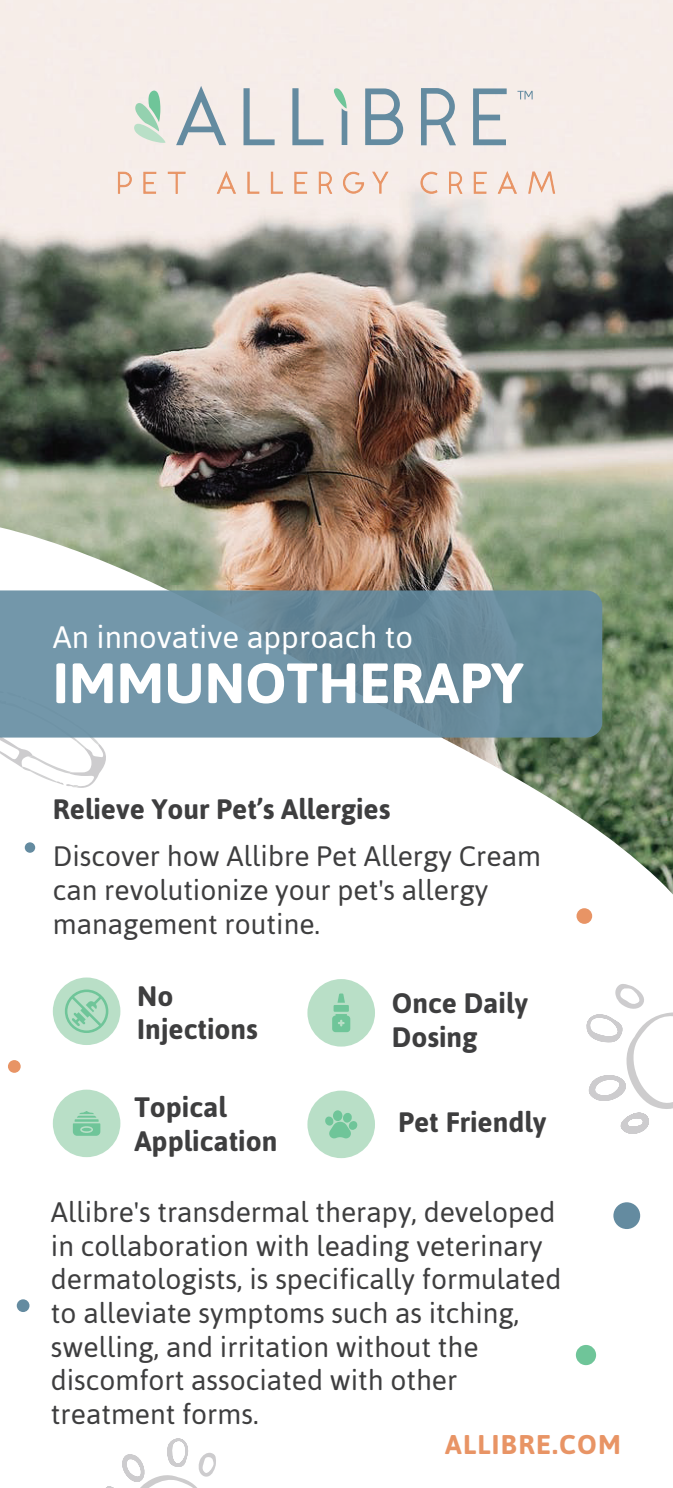
<style>
.page{position:relative;width:673px;height:1488px;background:#fff}
.page>*{position:absolute;margin:0;border:0;box-sizing:border-box;transform-origin:0 0}
.t1{font:700 56.5px "Asap";color:#fff}
.t2{font:31px "Asap";color:#fff}
.t3{font:28px/33.8px "Asap";color:#3e3e3f}
.t4{font:700 28px/33.8px "Asap";color:#3e3e3f}
.t5{font:700 27px "Asap";letter-spacing:.05em;color:#e89465}
</style>
<div class="page">
<img style="left:0;top:0;width:672px;height:515px">
<svg style="left:0;top:515px;width:672px;height:475px"></svg>
<svg style="left:118px;top:172px;width:14px;height:22px"></svg>
<svg style="left:143px;top:172px;width:13px;height:22px"></svg>
<svg style="left:167px;top:172px;width:19px;height:22px"></svg>
<svg style="left:216px;top:170px;width:20px;height:24px"></svg>
<svg style="left:247px;top:172px;width:12px;height:22px"></svg>
<svg style="left:270px;top:172px;width:13px;height:22px"></svg>
<svg style="left:294px;top:172px;width:13px;height:22px"></svg>
<svg style="left:318px;top:171px;width:14px;height:23px"></svg>
<svg style="left:342px;top:172px;width:22px;height:22px"></svg>
<svg style="left:371px;top:172px;width:17px;height:22px"></svg>
<svg style="left:420px;top:172px;width:17px;height:22px"></svg>
<svg style="left:448px;top:171px;width:14px;height:23px"></svg>
<svg style="left:473px;top:172px;width:13px;height:22px"></svg>
<svg style="left:497px;top:170px;width:20px;height:24px"></svg>
<svg style="left:527px;top:171px;width:28px;height:23px"></svg>
<svg style="left:134px;top:91px;width:31px;height:52px;background:#c5dfcc"></svg>
<svg style="left:176px;top:86px;width:50px;height:59px;background:#cdd1d4"></svg>
<svg style="left:243px;top:88px;width:31px;height:57px;background:#cdd2d4"></svg>
<svg style="left:292px;top:88px;width:31px;height:57px;background:#cdd1d4"></svg>
<svg style="left:365px;top:88px;width:38px;height:57px;background:#b1bec6"></svg>
<svg style="left:421px;top:88px;width:35px;height:57px;background:#b8c3ca"></svg>
<svg style="left:473px;top:88px;width:33px;height:57px;background:#bbc5cb"></svg>
<svg style="left:334px;top:88px;width:13px;height:57px"></svg>
<svg style="left:517px;top:91px;width:15px;height:8px"></svg>
<svg style="left:0;top:737px;width:109px;height:51px"></svg>
<svg style="left:0;top:590px;width:602px;height:147px;background:#6d90a2"></svg>
<img style="left:122px;top:288px;width:230px;height:223px">
<div style="left:53px;top:1089px;width:67px;height:68px;background:#b9dfc7;border-radius:50%"></div>
<div style="left:307px;top:979px;width:68px;height:67px;background:#b9dfc7;border-radius:50%"></div>
<div style="left:307px;top:1090px;width:68px;height:68px;background:#b9dfc7;border-radius:50%"></div>
<div style="left:53px;top:977px;width:67px;height:68px;background:#b9dfc7;border-radius:50%"></div>
<svg style="left:65px;top:989px;width:43px;height:44px"></svg>
<svg style="left:73px;top:1111px;width:27px;height:25px"></svg>
<div style="left:333px;top:1005px;width:16px;height:7px;background:#6fc599"></div>
<svg style="left:332px;top:1014px;width:18px;height:18px"></svg>
<svg style="left:337px;top:993px;width:8px;height:10px"></svg>
<svg style="left:325px;top:1112px;width:32px;height:26px"></svg>
<div style="left:576px;top:908px;width:16px;height:16px;background:#e89465;border-radius:50%"></div>
<div style="left:613px;top:1202px;width:27px;height:27px;background:#648ba0;border-radius:50%"></div>
<div style="left:25px;top:842px;width:10px;height:11px;background:#648ba0;border-radius:50%"></div>
<div style="left:8px;top:1060px;width:13px;height:13px;background:#e89465;border-radius:50%"></div>
<div style="left:17px;top:1299px;width:12px;height:13px;background:#648ba0;border-radius:50%"></div>
<div style="left:575px;top:1345px;width:20px;height:20px;background:#6fc599;border-radius:50%"></div>
<svg style="left:585px;top:981px;width:87px;height:153px"></svg>
<svg style="left:106px;top:1438px;width:110px;height:50px"></svg>
<p class="t2" style="left:53px;top:619px;width:361px">An innovative approach to</p>
<h1 class="t1" style="left:53px;top:650px;width:471px">IMMUNOTHERAPY</h1>
<p class="t4" style="left:53px;top:792px;width:339px">Relieve Your Pet’s Allergies</p>
<p class="t3" style="left:53px;top:839px;width:489px">Discover how Allibre Pet Allergy Cream can revolutionize your pet's allergy management routine.</p>
<p class="t4" style="left:137px;top:978px;width:122px">No<br>Injections</p>
<p class="t4" style="left:391px;top:986px;width:137px">Once Daily<br>Dosing</p>
<p class="t4" style="left:134px;top:1090px;width:144px">Topical<br>Application</p>
<p class="t4" style="left:398px;top:1105px;width:149px">Pet Friendly</p>
<p class="t3" style="left:51px;top:1195px;width:511px">Allibre's transdermal therapy, developed in collaboration with leading veterinary dermatologists, is specifically formulated to alleviate symptoms such as itching, swelling, and irritation without the discomfort associated with other treatment forms.</p>
<p class="t5" style="left:445px;top:1428px;width:177px">ALLIBRE.COM</p>
</div>
